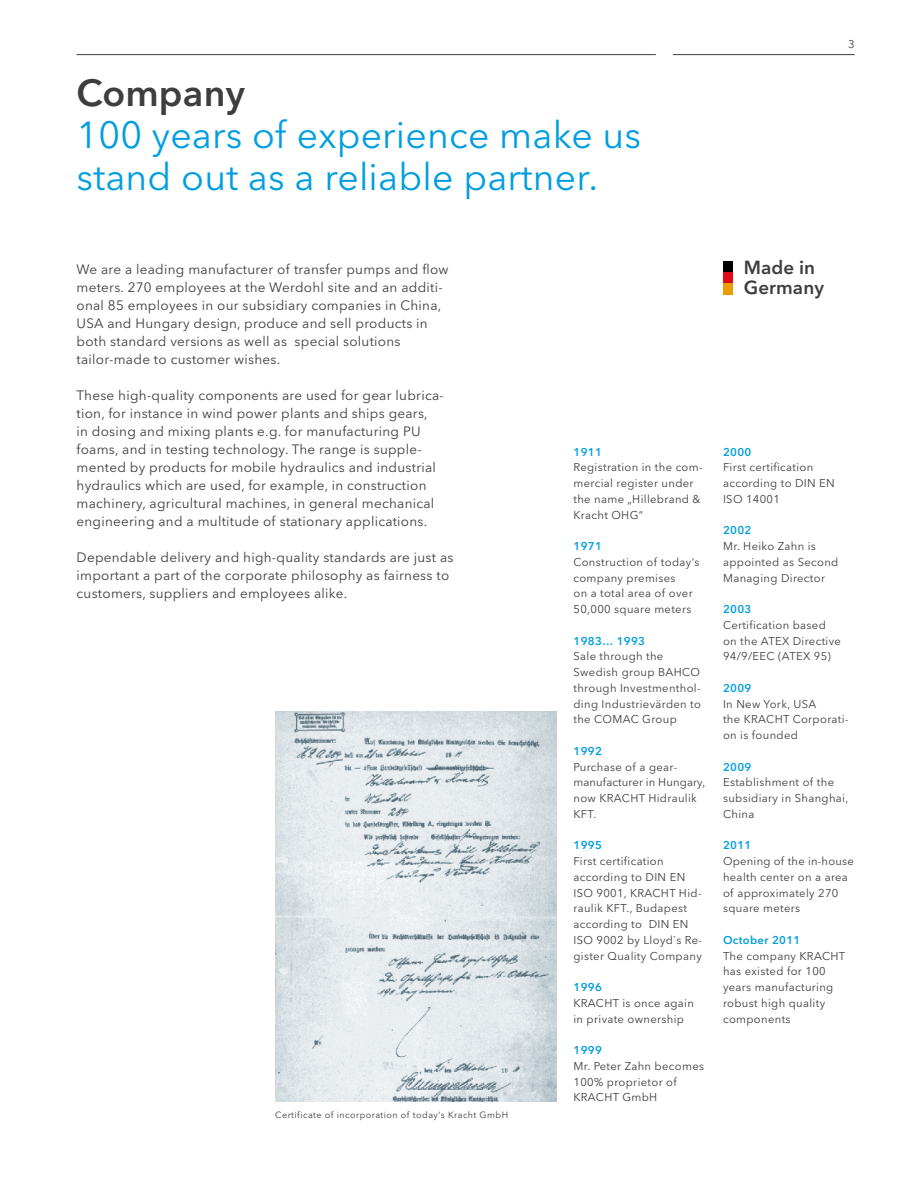
<style>
.page{position:relative;width:918px;height:1188px;background:#fff}
.page>*{position:absolute;margin:0;border:0;box-sizing:border-box;transform-origin:0 0}
.t1{font:37.5px/42px "Avenir Next LT Pro";letter-spacing:.005em;color:#009ee0}
.t2{font:600 37.5px "Avenir Next LT Pro";letter-spacing:.005em;color:#3e3d40}
.t3{font:600 18.75px/19.5px "Avenir Next LT Pro";letter-spacing:.005em;color:#3e3d40}
.t4{font:13.5px/18px "Avenir Next LT Pro";letter-spacing:.02em;color:#3e3d40}
.t5{font:11.25px/15.8px "Avenir Next LT Pro";letter-spacing:.03em;color:#3e3d40}
.t6{font:600 11.25px "Avenir Next LT Pro";letter-spacing:.03em;color:#009ee0}
.t7{font:9px "Avenir Next LT Pro";letter-spacing:.05em;color:#3e3d40}
</style>
<div class="page">
<hr style="left:673px;top:54px;width:182px;height:1px;background:#3e3d40">
<hr style="left:77px;top:54px;width:579px;height:1px;background:#3e3d40">
<img style="left:275px;top:711px;width:281px;height:390px">
<div style="left:723px;top:261px;width:10px;height:11px;background:#000"></div>
<div style="left:723px;top:272px;width:10px;height:11px;background:#e2091a"></div>
<div style="left:723px;top:283px;width:10px;height:11px;background:#eb9e04"></div>
<h1 class="t2" style="left:77px;top:70px;width:170px">Company</h1>
<h1 class="t1" style="left:77px;top:114px;width:566px">100 years of experience make us stand out as a reliable partner.</h1>
<p class="t5" style="left:848px;top:36px;width:8px">3</p>
<p class="t4" style="left:77px;top:260px;width:374px">We are a leading manufacturer of transfer pumps and flow meters. 270 employees at the Werdohl site and an additi&shy;onal 85 employees in our subsidiary companies in China, USA and Hungary design, produce and sell products in both standard versions as well as special solutions tailor-made to customer wishes.</p>
<p class="t4" style="left:77px;top:386px;width:369px">These high-quality components are used for gear lubrica&shy;tion, for instance in wind power plants and ships gears,<br>in dosing and mixing plants e.g. for manufacturing PU foams, and in testing technology. The range is supple&shy;mented by products for mobile hydraulics and industrial hydraulics which are used, for example, in construction machinery, agricultural machines, in general mechanical engineering and a multitude of stationary applications.</p>
<p class="t4" style="left:77px;top:548px;width:378px">Dependable delivery and high-quality standards are just as important a part of the corporate philosophy as fairness to customers, suppliers and employees alike.</p>
<p class="t7" style="left:275px;top:1110px;width:234px">Certificate of incorporation of today‘s Kracht GmbH</p>
<h2 class="t3" style="left:744px;top:258px;width:82px">Made in<br>Germany</h2>
<p class="t6" style="left:573px;top:445px;width:30px">1911</p>
<p class="t5" style="left:573px;top:459px;width:131px">Registration in the com&shy;mercial register under the name „Hillebrand &amp;<br>Kracht OHG“</p>
<p class="t6" style="left:573px;top:539px;width:30px">1971</p>
<p class="t5" style="left:573px;top:554px;width:128px">Construction of today‘s company premises<br>on a total area of over<br>50,000 square meters</p>
<p class="t6" style="left:573px;top:634px;width:73px">1983… 1993</p>
<p class="t5" style="left:573px;top:648px;width:129px">Sale through the<br>Swedish group BAHCO through Investmenthol&shy;ding Industrievärden to the COMAC Group</p>
<p class="t6" style="left:573px;top:744px;width:30px">1992</p>
<p class="t5" style="left:573px;top:759px;width:133px">Purchase of a gear&shy;manufacturer in Hungary, now KRACHT Hidraulik<br>KFT.</p>
<p class="t6" style="left:573px;top:839px;width:30px">1995</p>
<p class="t5" style="left:573px;top:853px;width:130px">First certification according to DIN EN<br>ISO 9001, KRACHT Hid&shy;raulik KFT., Budapest according to DIN EN<br>ISO 9002 by Lloyd`s Re&shy;gister Quality Company</p>
<p class="t6" style="left:573px;top:980px;width:30px">1996</p>
<p class="t5" style="left:573px;top:995px;width:122px">KRACHT is once again in private ownership</p>
<p class="t6" style="left:573px;top:1043px;width:30px">1999</p>
<p class="t5" style="left:573px;top:1058px;width:132px">Mr. Peter Zahn becomes<br>100% proprietor of<br>KRACHT GmbH</p>
<p class="t6" style="left:723px;top:445px;width:30px">2000</p>
<p class="t5" style="left:723px;top:459px;width:113px">First certification according to DIN EN<br>ISO 14001</p>
<p class="t6" style="left:723px;top:524px;width:30px">2002</p>
<p class="t5" style="left:723px;top:538px;width:117px">Mr. Heiko Zahn is appointed as Second<br>Managing Director</p>
<p class="t6" style="left:723px;top:602px;width:30px">2003</p>
<p class="t5" style="left:723px;top:617px;width:119px">Certification based on the ATEX Directive<br>94/9/EEC (ATEX 95)</p>
<p class="t6" style="left:723px;top:681px;width:30px">2009</p>
<p class="t5" style="left:723px;top:696px;width:127px">In New York, USA<br>the KRACHT Corporati&shy;on is founded</p>
<p class="t6" style="left:723px;top:760px;width:30px">2009</p>
<p class="t5" style="left:723px;top:774px;width:127px">Establishment of the subsidiary in Shanghai,<br>China</p>
<p class="t6" style="left:723px;top:839px;width:30px">2011</p>
<p class="t5" style="left:723px;top:853px;width:132px">Opening of the in-house health center on a area of approximately 270 square meters</p>
<p class="t6" style="left:723px;top:933px;width:79px">October 2011</p>
<p class="t5" style="left:723px;top:948px;width:124px">The company KRACHT has existed for 100 years manufacturing robust high quality components</p>
</div>
